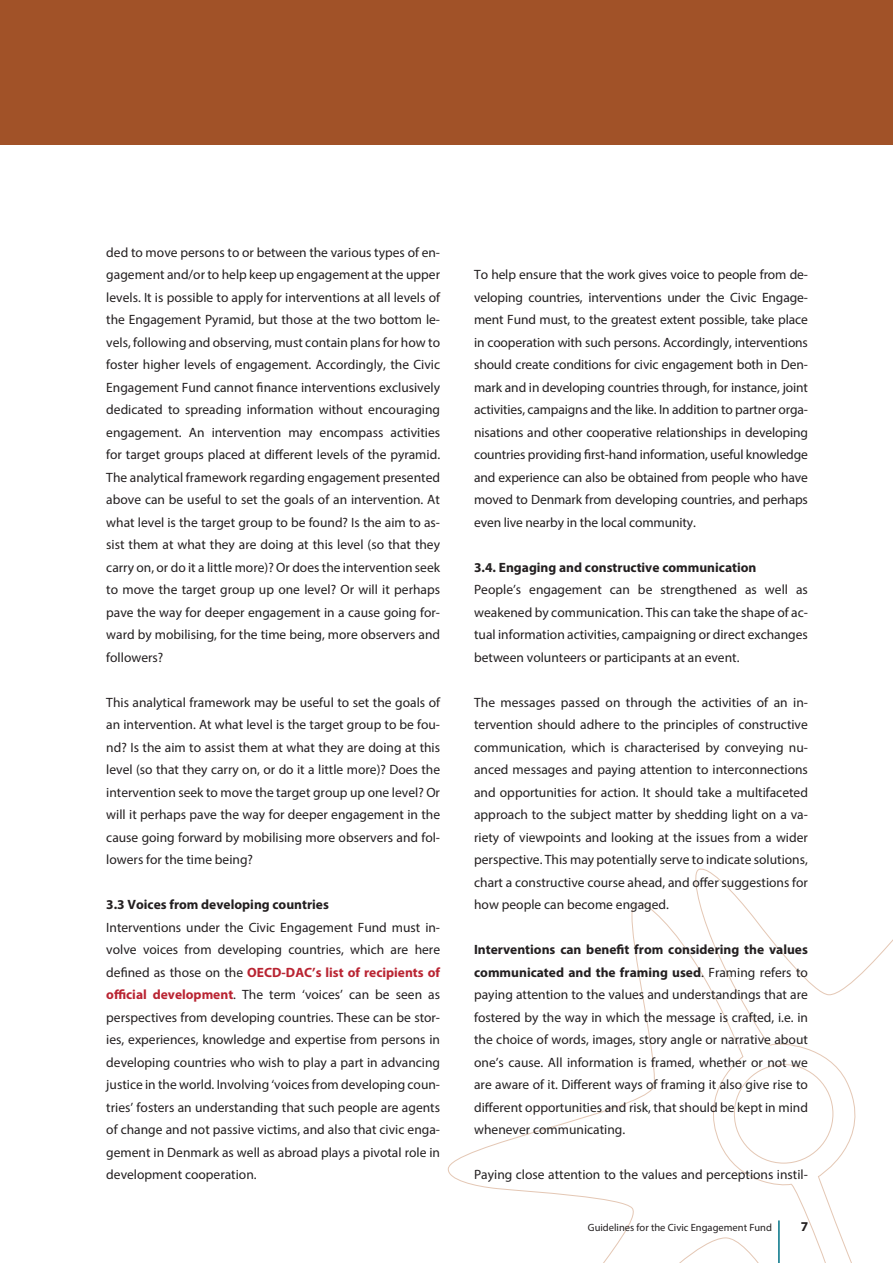
<style>
.page{position:relative;width:893px;height:1263px;background:#fff}
.page>*{position:absolute;margin:0;border:0;box-sizing:border-box;transform-origin:0 0}
.broed{font:13.5px/22.5px "Myriad Pro";color:#231f20;text-align:justify}
.lille_mellemrubrik_f{font:700 13.5px "Myriad Pro";color:#231f20}
.t1{font:10.5px "Myriad Pro";color:#231f20}
.s1{font-weight:700;color:#b92432}
.s2{font-weight:700}
</style>
<div class="page">
<svg style="left:447px;top:903px;width:243px;height:360px"></svg>
<svg style="left:690px;top:868px;width:203px;height:395px"></svg>
<hr style="left:778px;top:1220px;width:2px;height:43px;background:#007286">
<div style="left:0;top:0;width:893px;height:145px;background:#a15228"></div>
<p class="broed" style="left:106px;top:241px;width:335px">ded to move persons to or between the various types of en&shy;gagement and/or to help keep up engagement at the upper levels. It is possible to apply for interventions at all levels of the Engagement Pyramid, but those at the two bottom le&shy;vels, following and observing, must contain plans for how to foster higher levels of engagement. Accordingly, the Civic Engagement Fund cannot finance interventions exclusively dedicated to spreading information without encouraging engagement. An intervention may encompass activities for target groups placed at different levels of the pyramid.<br>The analytical framework regarding engagement presented above can be useful to set the goals of an intervention. At what level is the target group to be found? Is the aim to as&shy;sist them at what they are doing at this level (so that they carry on, or do it a little more)? Or does the intervention seek to move the target group up one level? Or will it perhaps pave the way for deeper engagement in a cause going for&shy;ward by mobilising, for the time being, more observers and followers?</p>
<p class="broed" style="left:106px;top:691px;width:335px">This analytical framework may be useful to set the goals of an intervention. At what level is the target group to be fou&shy;nd? Is the aim to assist them at what they are doing at this level (so that they carry on, or do it a little more)? Does the intervention seek to move the target group up one level? Or will it perhaps pave the way for deeper engagement in the cause going forward by mobilising more observers and fol&shy;lowers for the time being?</p>
<p class="lille_mellemrubrik_f" style="left:106px;top:896px;width:224px">3.3 Voices from developing countries</p>
<p class="broed" style="left:106px;top:916px;width:335px">Interventions under the Civic Engagement Fund must in&shy;volve voices from developing countries, which are here defined as those on the <span class="s1">OECD-DAC’s list of recipients of official development</span>. The term ‘voices’ can be seen as perspectives from developing countries. These can be stor&shy;ies, experiences, knowledge and expertise from persons in developing countries who wish to play a part in advancing justice in the world. Involving ‘voices from developing coun&shy;tries’ fosters an understanding that such people are agents of change and not passive victims, and also that civic enga&shy;gement in Denmark as well as abroad plays a pivotal role in development cooperation.</p>
<p class="broed" style="left:474px;top:263px;width:335px">To help ensure that the work gives voice to people from de&shy;veloping countries, interventions under the Civic Engage&shy;ment Fund must, to the greatest extent possible, take place in cooperation with such persons. Accordingly, interventions should create conditions for civic engagement both in Den&shy;mark and in developing countries through, for instance, joint activities, campaigns and the like. In addition to partner orga&shy;nisations and other cooperative relationships in developing countries providing first-hand information, useful knowledge and experience can also be obtained from people who have moved to Denmark from developing countries, and perhaps even live nearby in the local community.</p>
<p class="lille_mellemrubrik_f" style="left:474px;top:558px;width:284px">3.4. Engaging and constructive communication</p>
<p class="broed" style="left:474px;top:578px;width:335px">People’s engagement can be strengthened as well as weakened by communication. This can take the shape of ac&shy;tual information activities, campaigning or direct exchanges between volunteers or participants at an event.</p>
<p class="broed" style="left:474px;top:691px;width:335px">The messages passed on through the activities of an in&shy;tervention should adhere to the principles of constructive communication, which is characterised by conveying nu&shy;anced messages and paying attention to interconnections and opportunities for action. It should take a multifaceted approach to the subject matter by shedding light on a va&shy;riety of viewpoints and looking at the issues from a wider perspective. This may potentially serve to indicate solutions, chart a constructive course ahead, and offer suggestions for how people can become engaged.</p>
<p class="broed" style="left:474px;top:938px;width:335px"><span class="s2">Interventions can benefit from considering the values communicated and the framing used</span>. Framing refers to paying attention to the values and understandings that are fostered by the way in which the message is crafted, i.e. in the choice of words, images, story angle or narrative about one’s cause. All information is framed, whether or not we are aware of it. Different ways of framing it also give rise to different opportunities and risk, that should be kept in mind whenever communicating.</p>
<p class="broed" style="left:474px;top:1163px;width:335px">Paying close attention to the values and perceptions instil-</p>
<p class="t1" style="left:588px;top:1220px;width:186px">Guidelines for the Civic Engagement Fund</p>
<p class="lille_mellemrubrik_f" style="left:801px;top:1217px;width:9px">7</p>
</div>
